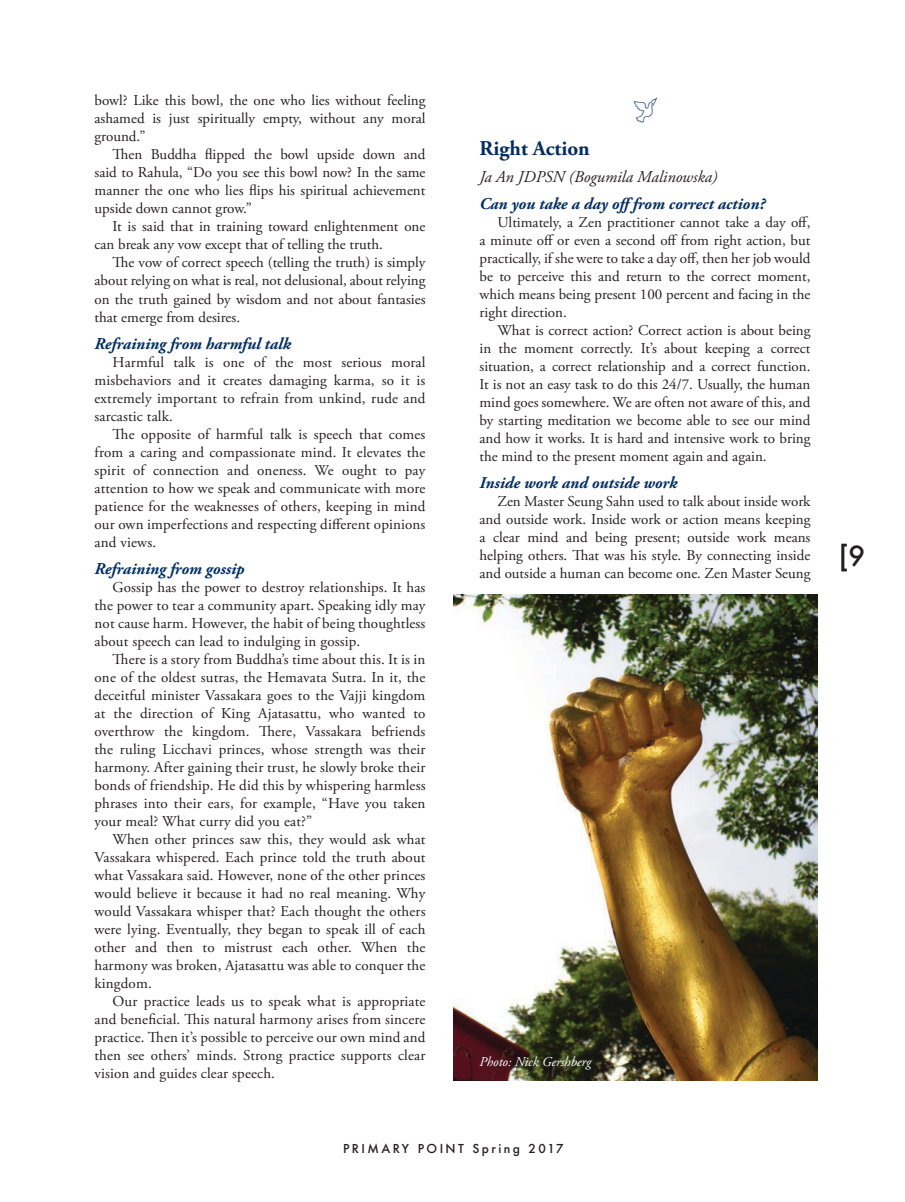
<style>
.page{position:relative;width:905px;height:1202px;background:#fff}
.page>*{position:absolute;margin:0;border:0;box-sizing:border-box;transform-origin:0 0}
.t1{font:500 27px "Futura";color:#231f20}
.t2{font:700 21px "Adobe Garamond Pro";color:#002d63}
.t3{font:italic 700 16.5px "Adobe Garamond Pro";color:#002d63}
.t4{font:italic 16.5px "Adobe Garamond Pro";color:#231f20}
.t5{font:15px/18px "Adobe Garamond Pro";color:#231f20;text-align:justify}
.t6{font:italic 13.5px "Adobe Garamond Pro";color:#fff}
.t7{font:500 12px "Futura";letter-spacing:.2em;color:#231f20}
</style>
<div class="page">
<img style="left:453px;top:595px;width:364px;height:485px">
<p class="t5" style="left:94px;top:92px;width:332px">bowl? Like this bowl, the one who lies without feeling ashamed is just spiritually empty, without any moral ground.”</p>
<p class="t5" style="left:94px;top:146px;width:332px;text-indent:18px">Then Buddha flipped the bowl upside down and said to Rahula, “Do you see this bowl now? In the same manner the one who lies flips his spiritual achievement upside down cannot grow.”</p>
<p class="t5" style="left:94px;top:218px;width:332px;text-indent:18px">It is said that in training toward enlightenment one can break any vow except that of telling the truth.</p>
<p class="t5" style="left:94px;top:254px;width:332px;text-indent:18px">The vow of correct speech (telling the truth) is simply about relying on what is real, not delusional, about relying on the truth gained by wisdom and not about fantasies that emerge from desires.</p>
<p class="t3" style="left:94px;top:334px;width:198px">Refraining from harmful talk</p>
<p class="t5" style="left:94px;top:353px;width:332px;text-indent:18px">Harmful talk is one of the most serious moral misbehaviors and it creates damaging karma, so it is extremely important to refrain from unkind, rude and sarcastic talk.</p>
<p class="t5" style="left:94px;top:425px;width:332px;text-indent:18px">The opposite of harmful talk is speech that comes from a caring and compassionate mind. It elevates the spirit of connection and oneness. We ought to pay attention to how we speak and communicate with more patience for the weaknesses of others, keeping in mind our own imperfections and respecting different opinions and views.</p>
<p class="t3" style="left:94px;top:559px;width:152px">Refraining from gossip</p>
<p class="t5" style="left:94px;top:578px;width:332px;text-indent:18px">Gossip has the power to destroy relationships. It has the power to tear a community apart. Speaking idly may not cause harm. However, the habit of being thoughtless about speech can lead to indulging in gossip.</p>
<p class="t5" style="left:94px;top:650px;width:332px;text-indent:18px">There is a story from Buddha’s time about this. It is in one of the oldest sutras, the Hemavata Sutra. In it, the deceitful minister Vassakara goes to the Vajji kingdom at the direction of King Ajatasattu, who wanted to overthrow the kingdom. There, Vassakara befriends the ruling Licchavi princes, whose strength was their harmony. After gaining their trust, he slowly broke their bonds of friendship. He did this by whispering harmless phrases into their ears, for example, “Have you taken your meal? What curry did you eat?”</p>
<p class="t5" style="left:94px;top:830px;width:332px;text-indent:18px">When other princes saw this, they would ask what Vassakara whispered. Each prince told the truth about what Vassakara said. However, none of the other princes would believe it because it had no real meaning. Why would Vassakara whisper that? Each thought the others were lying. Eventually, they began to speak ill of each other and then to mistrust each other. When the harmony was broken, Ajatasattu was able to conquer the kingdom.</p>
<p class="t5" style="left:94px;top:992px;width:332px;text-indent:18px">Our practice leads us to speak what is appropriate and beneficial. This natural harmony arises from sincere practice. Then it’s possible to perceive our own mind and then see others’ minds. Strong practice supports clear vision and guides clear speech.</p>
<h2 class="t2" style="left:479px;top:136px;width:112px">Right Action</h2>
<p class="t4" style="left:479px;top:166px;width:239px">Ja An JDPSN (Bogumila Malinowska)</p>
<p class="t3" style="left:479px;top:194px;width:287px">Can you take a day offfrom correct action?</p>
<p class="t5" style="left:479px;top:213px;width:332px;text-indent:18px">Ultimately, a Zen practitioner cannot take a day off, a minute off or even a second off from right action, but practically, if she were to take a day off, then her job would be to perceive this and return to the correct moment, which means being present 100 percent and facing in the right direction.</p>
<p class="t5" style="left:479px;top:321px;width:332px;text-indent:18px">What is correct action? Correct action is about being in the moment correctly. It’s about keeping a correct situation, a correct relationship and a correct function.<br>It is not an easy task to do this 24/7. Usually, the human mind goes somewhere. We are often not aware of this, and by starting meditation we become able to see our mind and how it works. It is hard and intensive work to bring the mind to the present moment again and again.</p>
<p class="t3" style="left:479px;top:473px;width:199px">Inside work and outside work</p>
<p class="t5" style="left:479px;top:492px;width:332px;text-indent:18px">Zen Master Seung Sahn used to talk about inside work and outside work. Inside work or action means keeping a clear mind and being present; outside work means helping others. That was his style. By connecting inside and outside a human can become one. Zen Master Seung</p>
<p class="t6" style="left:479px;top:1053px;width:113px">Photo: Nick Gershberg</p>
<p class="t7" style="left:343px;top:1140px;width:222px">PRIMARY POINT Spring 2017</p>
<h1 class="t1" style="left:838px;top:537px;width:28px">[9</h1>
</div>
